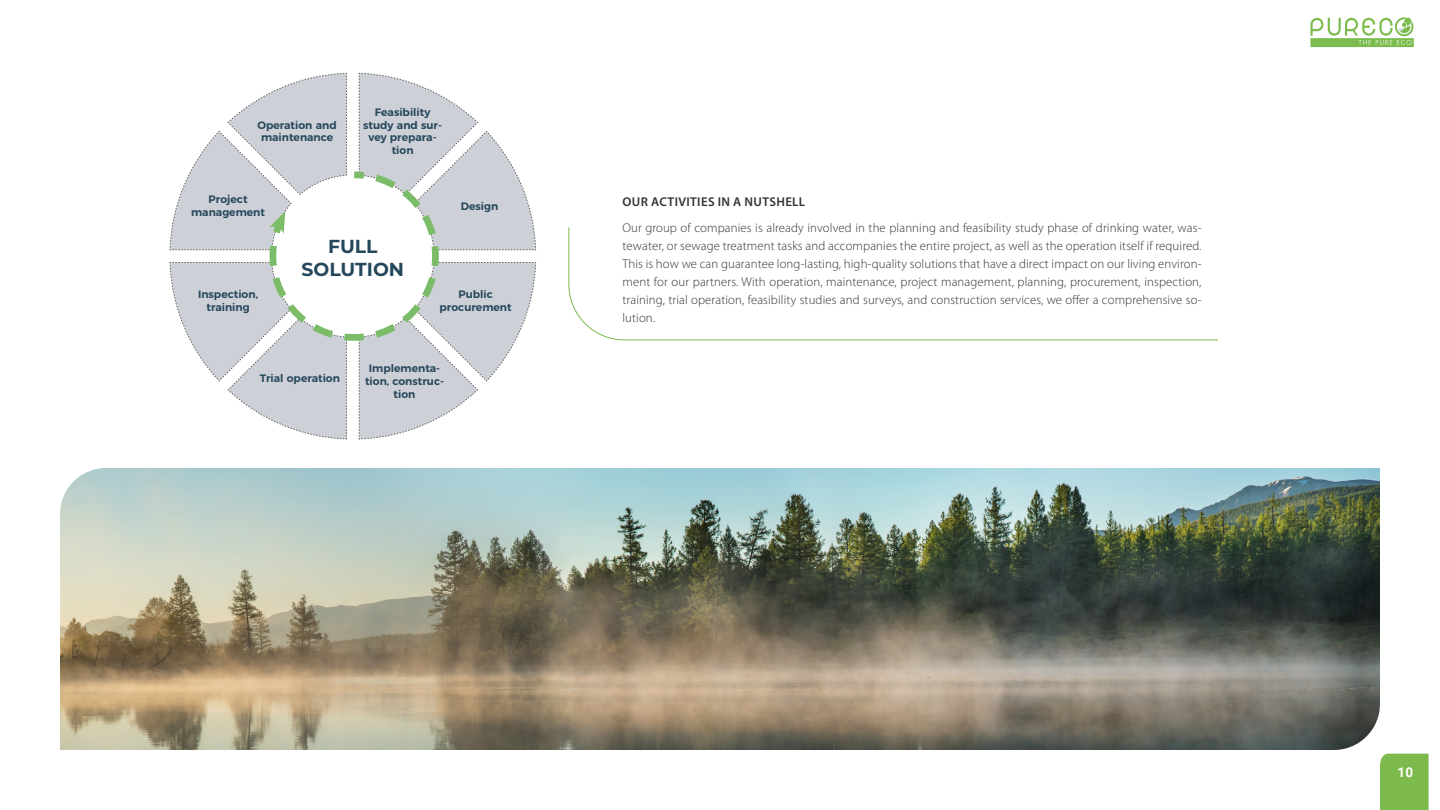
<style>
.page{position:relative;width:1440px;height:810px;background:#fff}
.page>*{position:absolute;margin:0;border:0;box-sizing:border-box;transform-origin:0 0}
.t1{font:700 18.83px/22.6px "Montserrat";color:#25475b;text-align:center}
.t2{font:700 13.5px "Roboto";color:#fff}
.t3{font:300 12.75px/18px "Myriad Pro";letter-spacing:.01em;color:#333;text-align:justify}
.t4{font:600 12.75px "Myriad Pro";letter-spacing:.03em;color:#333}
.t5{font:600 10.73px/12.9px "Montserrat";color:#25475b;text-align:center}
</style>
<div class="page">
<svg style="left:1310px;top:17px;width:104px;height:30px"></svg>
<div style="left:1380px;top:754px;width:49px;height:56px;background:#7dba4d"></div>
<svg style="left:169px;top:72px;width:368px;height:368px"></svg>
<img style="left:60px;top:468px;width:1320px;height:282px">
<svg style="left:568px;top:227px;width:650px;height:114px"></svg>
<p class="t5" style="left:257px;top:117px;width:81px">Operation and maintenance</p>
<p class="t5" style="left:363px;top:104px;width:80px">Feasibility study and sur&shy;vey prepara&shy;tion</p>
<p class="t5" style="left:191px;top:192px;width:75px">Project management</p>
<p class="t5" style="left:461px;top:199px;width:39px">Design</p>
<p class="t5" style="left:198px;top:287px;width:62px">Inspection, training</p>
<h1 class="t1" style="left:302px;top:234px;width:104px">FULL<br>SOLUTION</h1>
<p class="t5" style="left:440px;top:287px;width:74px">Public procurement</p>
<p class="t5" style="left:260px;top:371px;width:82px">Trial operation</p>
<p class="t5" style="left:365px;top:361px;width:81px">Implementa&shy;tion, construc&shy;tion</p>
<p class="t4" style="left:623px;top:194px;width:184px">OUR ACTIVITIES IN A NUTSHELL</p>
<p class="t3" style="left:622px;top:218px;width:581px">Our group of companies is already involved in the planning and feasibility study phase of drinking water, was&shy;tewater, or sewage treatment tasks and accompanies the entire project, as well as the operation itself if required.<br>This is how we can guarantee long-lasting, high-quality solutions that have a direct impact on our living environ&shy;ment for our partners. With operation, maintenance, project management, planning, procurement, inspection, training, trial operation, feasibility studies and surveys, and construction services, we offer a comprehensive so&shy;lution.</p>
<p class="t2" style="left:1398px;top:763px;width:17px">10</p>
</div>
